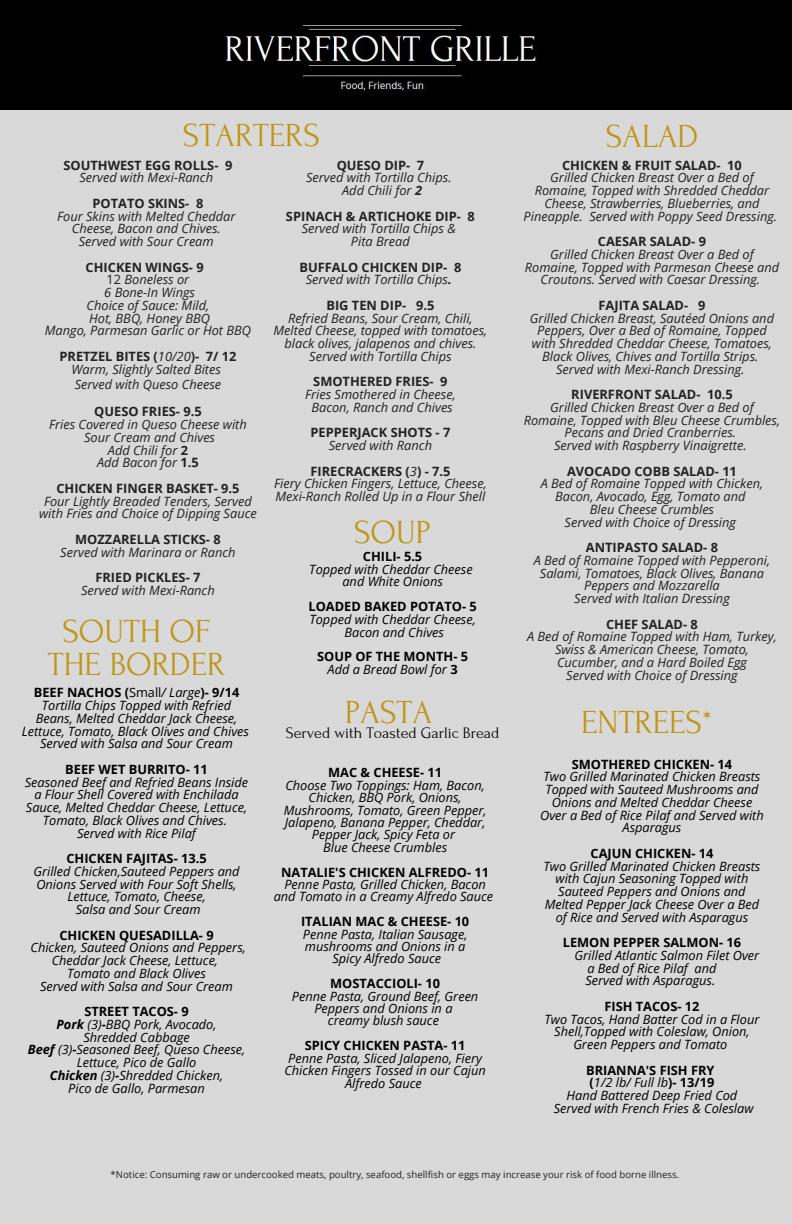
<style>
.page{position:relative;width:792px;height:1224px;background:#d9d9d9}
.page>*{position:absolute;margin:0;border:0;box-sizing:border-box;transform-origin:0 0}
.t1{font:33.7px/33px "Forum";color:#bf9515;text-align:center}
.t2{font:16px "Forum";color:#000}
.t3{font:italic 12.8px/12.8px "Open Sans";color:#000;text-align:center}
.t4{font:italic 12.8px/12.8px "Open Sans";color:#222;text-align:center}
.t5{font:700 12.8px/25.5px "Open Sans";color:#222;text-align:center}
.t6{font:700 12.8px/12.8px "Open Sans";color:#000;text-align:center}
.t7{font:9.6px "Open Sans";color:#222}
.s1{font-weight:700;font-style:normal}
.s2{font-style:normal}
.s3{font-weight:700}
.s4{font-weight:400;font-style:italic}
</style>
<div class="page">
<div style="left:0;top:0;width:792px;height:110px;background:#000"></div>
<img style="left:225px;top:25px;width:311px;height:68px">
<h1 class="t1" style="left:183px;top:120px;width:139px">STARTERS</h1>
<p class="t5" style="left:63px;top:152px;width:170px">SOUTHWEST EGG ROLLS- 9</p>
<p class="t4" style="left:79px;top:171px;width:135px">Served with Mexi-Ranch</p>
<p class="t5" style="left:93px;top:190px;width:112px">POTATO SKINS- 8</p>
<p class="t4" style="left:57px;top:209px;width:180px">Four Skins with Melted Cheddar<br>Cheese, Bacon and Chives.<br>Served with Sour Cream</p>
<p class="t4" style="left:45px;top:260px;width:208px"><span class="s1">CHICKEN WINGS- 9<br></span><span class="s2">12</span> Boneless or<br>6 Bone-In Wings<br>Choice of Sauce: Mild,<br>Hot, BBQ, Honey BBQ<br>Mango, Parmesan Garlic or Hot BBQ</p>
<p class="t4" style="left:60px;top:350px;width:178px"><span class="s1">PRETZEL BITES (</span>10/20<span class="s1">)- 7/ 12<br></span>Warm, Slightly Salted Bites</p>
<p class="t4" style="left:75px;top:377px;width:148px">Served with Queso Cheese</p>
<p class="t5" style="left:94px;top:399px;width:109px">QUESO FRIES- 9.5</p>
<p class="t4" style="left:49px;top:418px;width:199px">Fries Covered in Queso Cheese with<br>Sour Cream and Chives<br>Add Chili for <span class="s1">2<br></span>Add Bacon for <span class="s1">1.5</span></p>
<p class="t5" style="left:56px;top:475px;width:185px">CHICKEN FINGER BASKET- 9.5</p>
<p class="t4" style="left:39px;top:494px;width:219px">Four Lightly Breaded Tenders, Served with Fries and Choice of Dipping Sauce</p>
<p class="t5" style="left:75px;top:526px;width:147px">MOZZARELLA STICKS- 8</p>
<p class="t4" style="left:60px;top:545px;width:177px">Served with Marinara or Ranch</p>
<p class="t5" style="left:95px;top:564px;width:106px">FRIED PICKLES- 7</p>
<p class="t4" style="left:81px;top:584px;width:135px">Served with Mexi-Ranch</p>
<h1 class="t1" style="left:48px;top:615px;width:179px">SOUTH OF<br>THE BORDER</h1>
<p class="t3" style="left:22px;top:686px;width:229px"><span class="s1">BEEF NACHOS (</span><span class="s2">Small</span>/ Large<span class="s1">)- 9/14<br></span>Tortilla Chips Topped with Refried Beans, Melted Cheddar Jack Cheese, Lettuce, Tomato, Black Olives and Chives Served with Salsa and Sour Cream</p>
<p class="t6" style="left:65px;top:762px;width:144px">BEEF WET BURRITO- 11</p>
<p class="t3" style="left:25px;top:775px;width:225px">Seasoned Beef and Refried Beans Inside a Flour Shell Covered with Enchilada Sauce, Melted Cheddar Cheese, Lettuce, Tomato, Black Olives and Chives.<br>Served with Rice Pilaf</p>
<p class="t6" style="left:66px;top:852px;width:142px">CHICKEN FAJITAS- 13.5</p>
<p class="t3" style="left:33px;top:864px;width:208px">Grilled Chicken,Sauteed Peppers and<br>Onions Served with Four Soft Shells,<br>Lettuce, Tomato, Cheese,<br>Salsa and Sour Cream</p>
<p class="t6" style="left:59px;top:928px;width:156px">CHICKEN QUESADILLA- 9</p>
<p class="t3" style="left:31px;top:941px;width:217px">Chicken, Sauteed Onions and Peppers,<br>Cheddar Jack Cheese, Lettuce,<br>Tomato and Black Olives<br>Served with Salsa and Sour Cream</p>
<p class="t3" style="left:28px;top:1005px;width:219px"><span class="s1">STREET TACOS- 9<br></span><span class="s3">Pork</span> (3)<span class="s3">-</span>BBQ Pork, Avocado,<br>Shredded Cabbage<br><span class="s3">Beef</span> (3)<span class="s3">-</span>Seasoned Beef, Queso Cheese,<br>Lettuce, Pico de Gallo<br><span class="s3">Chicken</span> (3)<span class="s3">-</span>Shredded Chicken,<br>Pico de Gallo, Parmesan</p>
<p class="t5" style="left:337px;top:152px;width:89px">QUESO DIP- 7</p>
<p class="t4" style="left:306px;top:171px;width:147px">Served with Tortilla Chips.<br>Add Chili for <span class="s3">2</span></p>
<p class="t5" style="left:286px;top:203px;width:190px">SPINACH &amp; ARTICHOKE DIP- 8</p>
<p class="t4" style="left:302px;top:222px;width:156px">Served with Tortilla Chips &amp;<br>Pita Bread</p>
<p class="t4" style="left:300px;top:260px;width:163px"><span class="s1">BUFFALO CHICKEN DIP- 8<br></span>Served with Tortilla Chips<span class="s3">.</span></p>
<p class="t5" style="left:326px;top:292px;width:110px">BIG TEN DIP- 9.5</p>
<p class="t4" style="left:274px;top:311px;width:215px">Refried Beans, Sour Cream, Chili, Melted Cheese, topped with tomatoes, black olives, jalapenos and chives.<br>Served with Tortilla Chips</p>
<p class="t5" style="left:313px;top:369px;width:136px">SMOTHERED FRIES- 9</p>
<p class="t4" style="left:305px;top:388px;width:152px">Fries Smothered in Cheese,<br>Bacon, Ranch and Chives</p>
<p class="t5" style="left:311px;top:420px;width:141px">PEPPERJACK SHOTS - 7</p>
<p class="t5" style="left:310px;top:432px;width:141px"><span class="s4">Served with Ranch<br></span>FIRECRACKERS (<span class="s4">3</span>) - 7.5</p>
<p class="t4" style="left:274px;top:477px;width:214px;text-align:left">Fiery Chicken Fingers, Lettuce, Cheese,<br>Mexi-Ranch Rolled Up in a Flour Shell</p>
<h1 class="t1" style="left:354px;top:516px;width:79px">SOUP</h1>
<p class="t6" style="left:363px;top:550px;width:61px">CHILI- 5.5</p>
<p class="t3" style="left:309px;top:562px;width:165px">Topped with Cheddar Cheese and White Onions</p>
<p class="t6" style="left:309px;top:600px;width:170px">LOADED BAKED POTATO- 5</p>
<p class="t3" style="left:309px;top:613px;width:168px">Topped with Cheddar Cheese,<br>Bacon and Chives</p>
<p class="t6" style="left:317px;top:650px;width:152px">SOUP OF THE MONTH- 5<br><span class="s4">Add a Bread Bowl for</span> 3</p>
<h1 class="t1" style="left:345px;top:697px;width:89px">PASTA</h1>
<p class="t2" style="left:286px;top:725px;width:215px">Served with Toasted Garlic Bread</p>
<p class="t6" style="left:328px;top:766px;width:115px">MAC &amp; CHEESE- 11</p>
<p class="t3" style="left:284px;top:779px;width:204px;line-height:12.4px">Choose Two Toppings: Ham, Bacon,<br>Chicken, BBQ Pork, Onions,<br>Mushrooms, Tomato, Green Pepper,<br>Jalapeno, Banana Pepper, Cheddar,<br>Pepper Jack, Spicy Feta or<br>Blue Cheese Crumbles</p>
<p class="t6" style="left:281px;top:865px;width:209px">NATALIE'S CHICKEN ALFREDO- 11</p>
<p class="t3" style="left:274px;top:878px;width:221px;line-height:12.4px">Penne Pasta, Grilled Chicken, Bacon and Tomato in a Creamy Alfredo Sauce</p>
<p class="t6" style="left:301px;top:915px;width:170px">ITALIAN MAC &amp; CHEESE- 10</p>
<p class="t3" style="left:303px;top:927px;width:166px;line-height:12.4px">Penne Pasta, Italian Sausage, mushrooms and Onions in a<br>Spicy Alfredo Sauce</p>
<p class="t6" style="left:330px;top:977px;width:111px">MOSTACCIOLI- 10</p>
<p class="t3" style="left:292px;top:990px;width:188px;line-height:12.4px">Penne Pasta, Ground Beef, Green<br>Peppers and Onions in a<br>creamy blush sauce</p>
<p class="t6" style="left:305px;top:1039px;width:162px">SPICY CHICKEN PASTA- 11</p>
<p class="t3" style="left:284px;top:1052px;width:203px;line-height:12.4px">Penne Pasta, Sliced Jalapeno, Fiery<br>Chicken Fingers Tossed in our Cajun<br>Alfredo Sauce</p>
<h1 class="t1" style="left:606px;top:120px;width:94px">SALAD</h1>
<p class="t5" style="left:562px;top:152px;width:181px">CHICKEN &amp; FRUIT SALAD- 10</p>
<p class="t4" style="left:524px;top:171px;width:255px">Grilled Chicken Breast Over a Bed of Romaine, Topped with Shredded Cheddar Cheese, Strawberries, Blueberries, and Pineapple. Served with Poppy Seed Dressing.</p>
<p class="t5" style="left:598px;top:228px;width:110px">CAESAR SALAD- 9</p>
<p class="t4" style="left:525px;top:248px;width:256px">Grilled Chicken Breast Over a Bed of<br>Romaine, Topped with Parmesan Cheese and<br>Croutons. Served with Caesar Dressing.</p>
<p class="t5" style="left:599px;top:292px;width:108px">FAJITA SALAD- 9</p>
<p class="t4" style="left:530px;top:311px;width:246px">Grilled Chicken Breast, Sautéed Onions and Peppers, Over a Bed of Romaine, Topped with Shredded Cheddar Cheese, Tomatoes, Black Olives, Chives and Tortilla Strips.<br>Served with Mexi-Ranch Dressing.</p>
<p class="t5" style="left:571px;top:381px;width:163px">RIVERFRONT SALAD- 10.5</p>
<p class="t4" style="left:524px;top:401px;width:258px">Grilled Chicken Breast Over a Bed of Romaine, Topped with Bleu Cheese Crumbles, Pecans and Dried Cranberries.<br>Served with Raspberry Vinaigrette.</p>
<p class="t5" style="left:567px;top:458px;width:171px">AVOCADO COBB SALAD- 11</p>
<p class="t4" style="left:541px;top:477px;width:224px">A Bed of Romaine Topped with Chicken,<br>Bacon, Avocado, Egg, Tomato and<br>Bleu Cheese Crumbles<br>Served with Choice of Dressing</p>
<p class="t5" style="left:586px;top:534px;width:134px">ANTIPASTO SALAD- 8</p>
<p class="t4" style="left:534px;top:554px;width:238px">A Bed of Romaine Topped with Pepperoni, Salami, Tomatoes, Black Olives, Banana Peppers and Mozzarella<br>Served with Italian Dressing</p>
<p class="t5" style="left:606px;top:611px;width:93px">CHEF SALAD- 8</p>
<p class="t4" style="left:527px;top:630px;width:251px">A Bed of Romaine Topped with Ham, Turkey, Swiss &amp; American Cheese, Tomato, Cucumber, and a Hard Boiled Egg<br>Served with Choice of Dressing</p>
<h1 class="t1" style="left:581px;top:706px;width:133px">ENTREES*</h1>
<p class="t6" style="left:572px;top:757px;width:162px">SMOTHERED CHICKEN- 14</p>
<p class="t3" style="left:540px;top:770px;width:225px">Two Grilled Marinated Chicken Breasts<br>Topped with Sauteed Mushrooms and<br>Onions and Melted Cheddar Cheese<br>Over a Bed of Rice Pilaf and Served with<br>Asparagus</p>
<p class="t6" style="left:591px;top:846px;width:124px">CAJUN CHICKEN- 14</p>
<p class="t3" style="left:544px;top:859px;width:218px">Two Grilled Marinated Chicken Breasts with Cajun Seasoning Topped with Sauteed Peppers and Onions and Melted Pepper Jack Cheese Over a Bed of Rice and Served with Asparagus</p>
<p class="t6" style="left:563px;top:936px;width:180px">LEMON PEPPER SALMON- 16</p>
<p class="t3" style="left:585px;top:948px;width:175px;text-align:left;text-indent:-11px">Grilled Atlantic Salmon Filet Over a Bed of Rice Pilaf and<br>Served with Asparagus.</p>
<p class="t6" style="left:605px;top:999px;width:97px">FISH TACOS- 12</p>
<p class="t3" style="left:545px;top:1012px;width:216px">Two Tacos, Hand Batter Cod in a Flour<br>Shell,Topped with Coleslaw, Onion,<br>Green Peppers and Tomato</p>
<p class="t3" style="left:554px;top:1063px;width:201px"><span class="s1">BRIANNA'S FISH FRY<br>(</span>1/2 lb/ Full lb<span class="s1">)- 13/19<br></span>Hand Battered Deep Fried Cod<br>Served with French Fries &amp; Coleslaw</p>
<p class="t7" style="left:111px;top:1168px;width:570px">*Notice: Consuming raw or undercooked meats, poultry, seafood, shellfish or eggs may increase your risk of food borne illness.</p>
</div>
